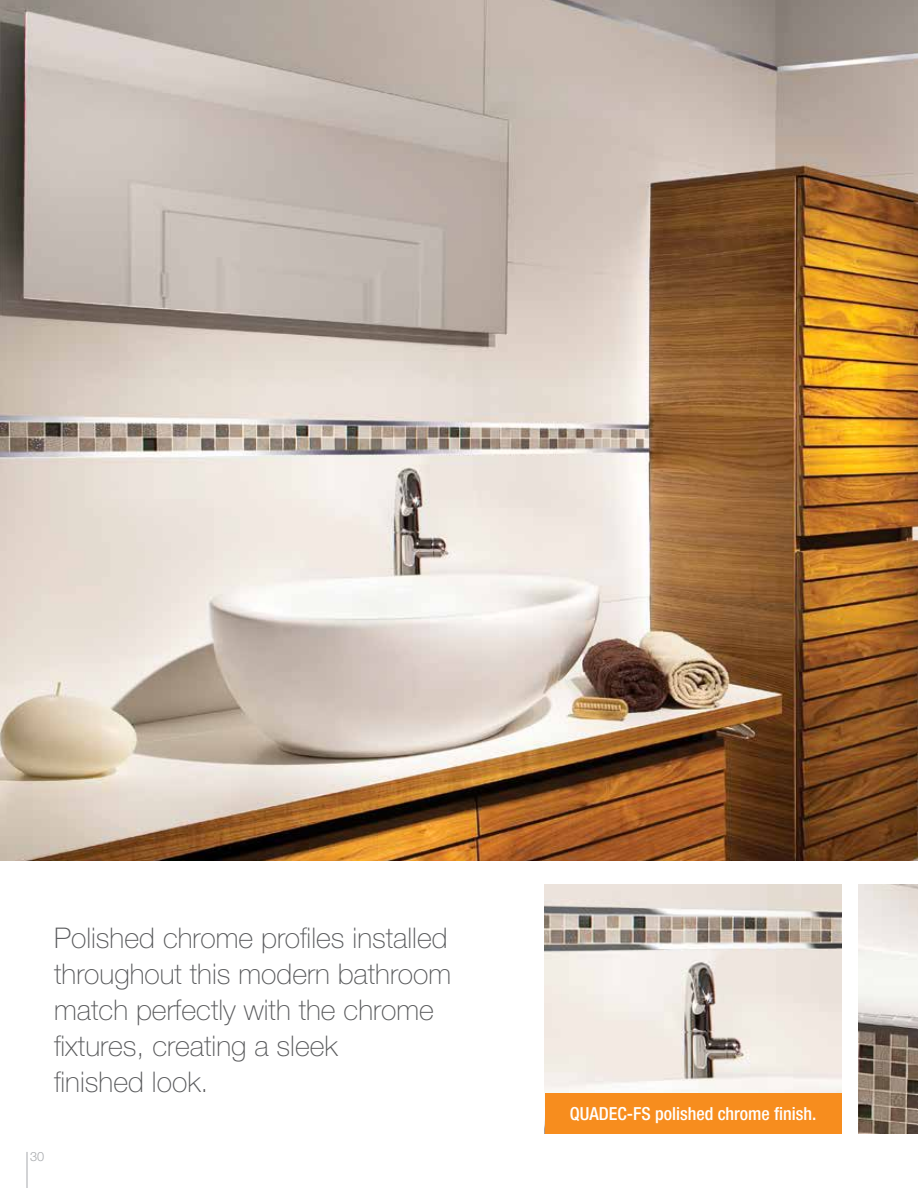
<style>
.page{position:relative;width:918px;height:1188px;background:#fff}
.page>*{position:absolute;margin:0;border:0;box-sizing:border-box;transform-origin:0 0}
.t1{font:100 28.5px/36px "Helvetica Neue LT Pro";color:#58595b}
.t2{font:500 condensed 18px "Helvetica Neue LT Pro";color:#fff}
.t3{font:300 12.75px "Helvetica Neue LT Pro";color:#a7a9ac}
</style>
<div class="page">
<hr style="left:27px;top:1152px;width:1px;height:36px;background:#a7a9ac">
<img style="left:0;top:0;width:918px;height:860px">
<img style="left:545px;top:884px;width:296px;height:210px">
<img style="left:858px;top:884px;width:60px;height:250px">
<div style="left:545px;top:1094px;width:296px;height:40px;background:#f78d1e"></div>
<p class="t1" style="left:54px;top:919px;width:399px">Polished chrome profiles installed throughout this modern bathroom match perfectly with the chrome fixtures, creating a sleek<br>finished look.</p>
<p class="t3" style="left:30px;top:1149px;width:16px">30</p>
<p class="t2" style="left:570px;top:1103px;width:248px">QUADEC-FS polished chrome finish.</p>
</div>
